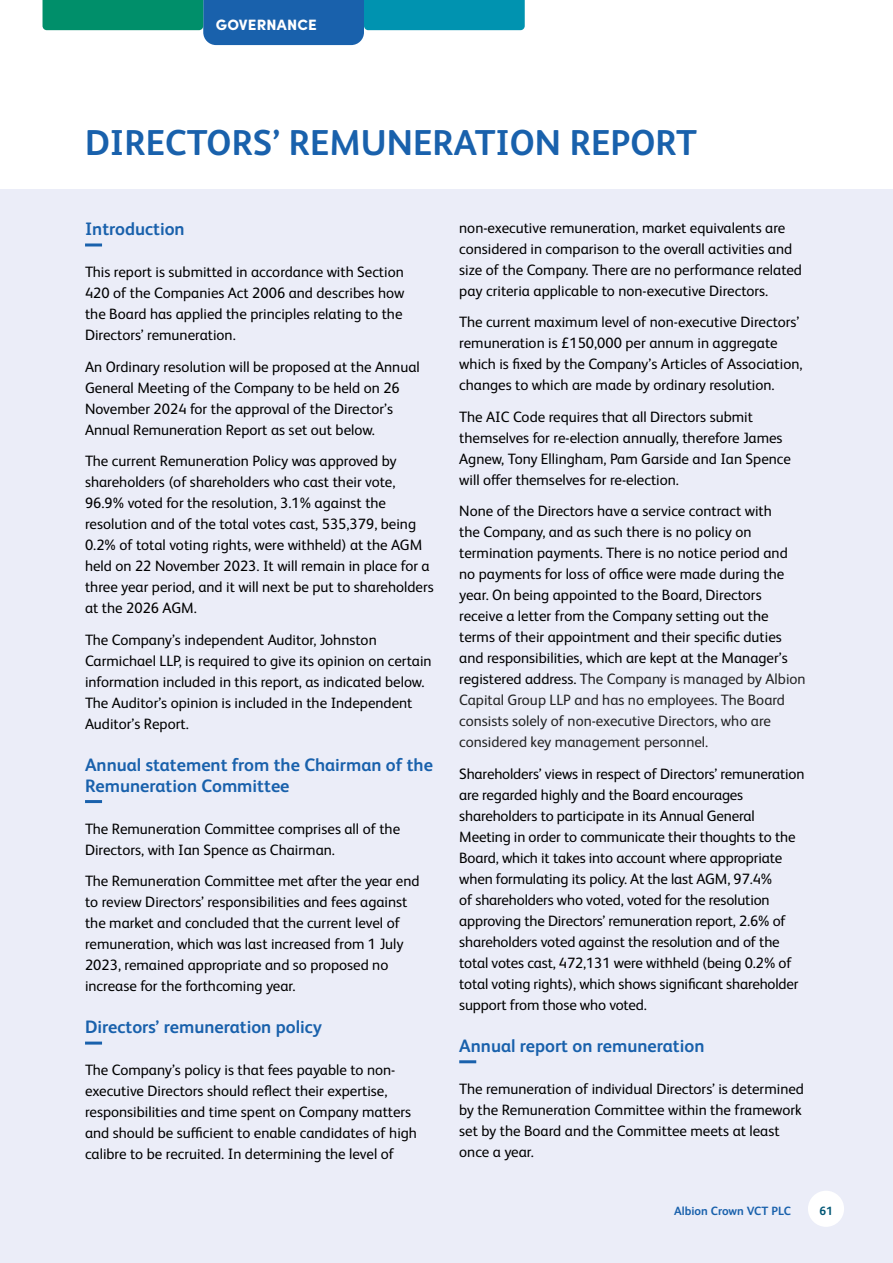
<style>
.page{position:relative;width:893px;height:1263px;background:#fff}
.page>*{position:absolute;margin:0;border:0;box-sizing:border-box;transform-origin:0 0}
.t1{font:700 36px "FS Albert Pro";color:#1961ac}
.t2{font:700 18px/21px "FS Albert Pro";color:#1961ac}
.t3{font:15px/21px "FS Albert Pro";color:#000}
.t4{font:900 15px "Sofia Pro";letter-spacing:.01em;color:#fff}
.t5{font:700 12px "FS Albert Pro";color:#1961ac}
.t6{font:700 12px "FS Albert Pro";color:#005675}
.s1{color:#242424}
</style>
<div class="page">
<div style="left:0;top:189px;width:893px;height:1074px;background:#ebedf8"></div>
<hr style="left:85px;top:243px;width:17px;height:3px;background:#1961ac">
<hr style="left:85px;top:800px;width:17px;height:3px;background:#1961ac">
<hr style="left:85px;top:1041px;width:17px;height:3px;background:#1961ac">
<hr style="left:459px;top:1060px;width:17px;height:3px;background:#1961ac">
<div style="left:808px;top:1191px;width:36px;height:36px;background:#fff;border-radius:50%"></div>
<svg style="left:43px;top:0;width:482px;height:45px"></svg>
<p class="t4" style="left:216px;top:13px;width:102px">GOVERNANCE</p>
<h1 class="t1" style="left:85px;top:118px;width:613px">DIRECTORS’ REMUNERATION REPORT</h1>
<p class="t2" style="left:85px;top:217px;width:101px">Introduction</p>
<p class="t3" style="left:85px;top:260px;width:321px">This report is submitted in accordance with Section 420 of the Companies Act 2006 and describes how the Board has applied the principles relating to the Directors’ remuneration.</p>
<p class="t3" style="left:85px;top:355px;width:336px">An Ordinary resolution will be proposed at the Annual General Meeting of the Company to be held on 26<br>November 2024 for the approval of the Director’s Annual Remuneration Report as set out below.</p>
<p class="t3" style="left:85px;top:449px;width:350px">The current Remuneration Policy was approved by shareholders (of shareholders who cast their vote, 96.9% voted for the resolution, 3.1% against the resolution and of the total votes cast, 535,379, being 0.2% of total voting rights, were withheld) at the AGM held on 22 November 2023. It will remain in place for a three year period, and it will next be put to shareholders at the 2026 AGM.</p>
<p class="t3" style="left:85px;top:628px;width:348px">The Company’s independent Auditor, Johnston Carmichael LLP, is required to give its opinion on certain information included in this report, as indicated below.<br>The Auditor’s opinion is included in the Independent Auditor’s Report.</p>
<p class="t2" style="left:85px;top:753px;width:349px">Annual statement from the Chairman of the<br>Remuneration Committee</p>
<p class="t3" style="left:85px;top:817px;width:317px">The Remuneration Committee comprises all of the<br>Directors, with Ian Spence as Chairman.</p>
<p class="t3" style="left:85px;top:869px;width:336px">The Remuneration Committee met after the year end to review Directors’ responsibilities and fees against the market and concluded that the current level of remuneration, which was last increased from 1 July 2023, remained appropriate and so proposed no increase for the forthcoming year.</p>
<p class="t2" style="left:85px;top:1015px;width:239px">Directors’ remuneration policy</p>
<p class="t3" style="left:85px;top:1058px;width:333px">The Company’s policy is that fees payable to non&shy;executive Directors should reflect their expertise, responsibilities and time spent on Company matters and should be sufficient to enable candidates of high calibre to be recruited. In determining the level of</p>
<p class="t3" style="left:459px;top:216px;width:344px">non-executive remuneration, market equivalents are considered in comparison to the overall activities and size of the Company. There are no performance related pay criteria applicable to non-executive Directors.</p>
<p class="t3" style="left:459px;top:310px;width:345px">The current maximum level of non-executive Directors’ remuneration is £150,000 per annum in aggregate which is fixed by the Company’s Articles of Association, changes to which are made by ordinary resolution.</p>
<p class="t3" style="left:459px;top:405px;width:333px">The AIC Code requires that all Directors submit themselves for re-election annually, therefore James Agnew, Tony Ellingham, Pam Garside and Ian Spence will offer themselves for re-election.</p>
<p class="t3" style="left:459px;top:499px;width:348px">None of the Directors have a service contract with<br>the Company, and as such there is no policy on termination payments. There is no notice period and no payments for loss of office were made during the year. On being appointed to the Board, Directors receive a letter from the Company setting out the terms of their appointment and their specific duties and responsibilities, which are kept at the Manager’s registered address. <span class="s1">The Company is managed by Albion Capital Group LLP and has no employees. The Board consists solely of non-executive Directors, who are considered key management personnel.</span></p>
<p class="t3" style="left:459px;top:762px;width:347px">Shareholders’ views in respect of Directors’ remuneration are regarded highly and the Board encourages shareholders to participate in its Annual General Meeting in order to communicate their thoughts to the Board, which it takes into account where appropriate when formulating its policy. At the last AGM, 97.4%<br>of shareholders who voted, voted for the resolution approving the Directors’ remuneration report, 2.6% of shareholders voted against the resolution and of the total votes cast, 472,131 were withheld (being 0.2% of total voting rights), which shows significant shareholder support from those who voted.</p>
<p class="t2" style="left:459px;top:1034px;width:247px">Annual report on remuneration</p>
<p class="t3" style="left:459px;top:1077px;width:346px">The remuneration of individual Directors’ is determined by the Remuneration Committee within the framework set by the Board and the Committee meets at least once a year.</p>
<p class="t5" style="left:674px;top:1202px;width:118px">Albion Crown VCT PLC</p>
<p class="t6" style="left:819px;top:1202px;width:15px">61</p>
</div>
